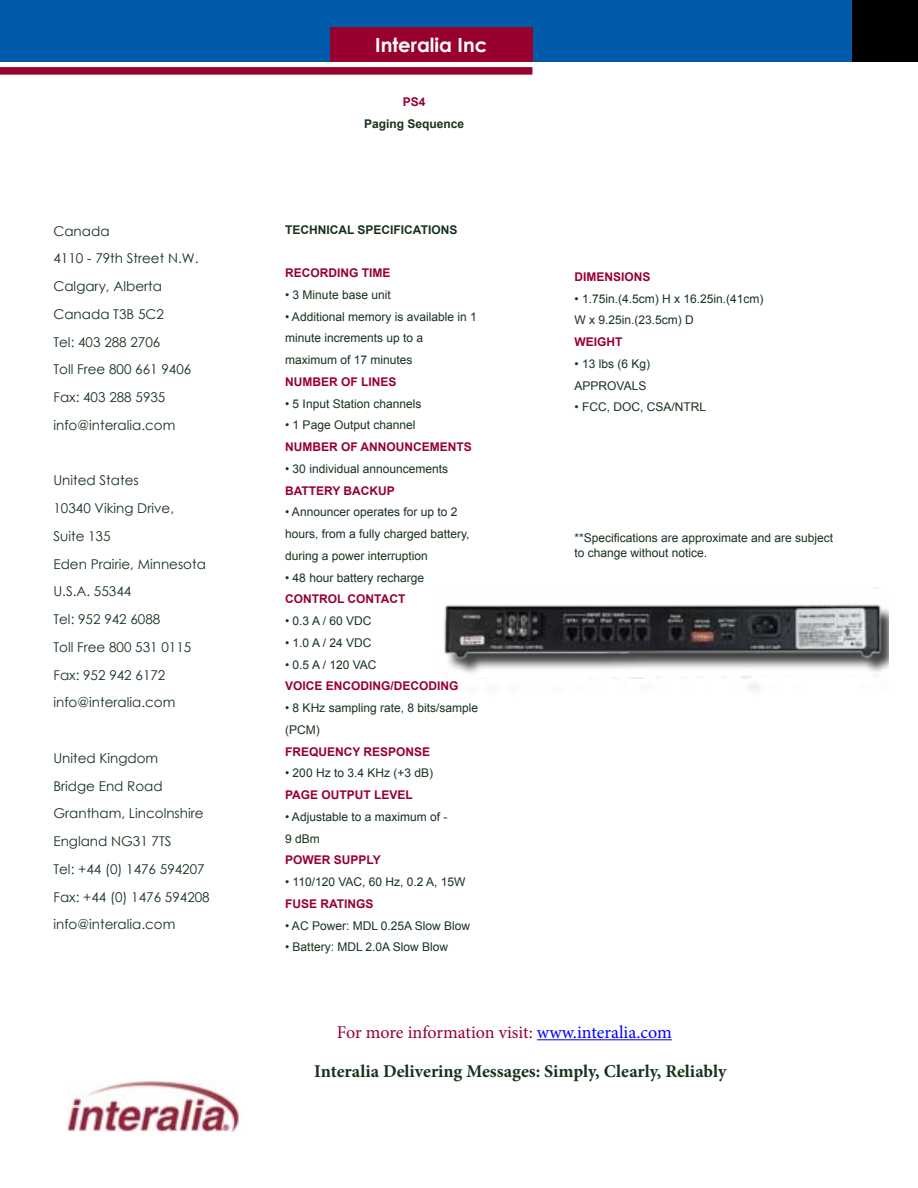
<style>
.page{position:relative;width:918px;height:1188px;background:#fff}
.page>*{position:absolute;margin:0;border:0;box-sizing:border-box;transform-origin:0 0}
.t1{font:700 19.5px "Century Gothic";color:#fff}
.t2{font:700 18px/38.8px "Minion Pro";color:#17321c}
.t3{font:13.5px/27.8px "Century Gothic";color:#17321c}
.t4{font:12px/21.8px "Arial";color:#17321c}
.t5{font:700 12px "Arial";color:#98002e}
.t6{font:700 12px "Arial";color:#17321c}
.s1{font-weight:400;color:#98002e}
.s2{font-weight:400;color:#00f}
</style>
<div class="page">
<div style="left:0;top:0;width:918px;height:62px;background:#005cab"></div>
<div style="left:0;top:67px;width:532px;height:8px;background:#98002e"></div>
<img style="left:68px;top:1082px;width:172px;height:50px">
<div style="left:330px;top:28px;width:202px;height:34px;background:#98002e"></div>
<div style="left:853px;top:0;width:65px;height:61px;background:#000"></div>
<hr style="left:537px;top:1039px;width:135px;height:1px;background:#00f">
<img style="left:444px;top:604px;width:442px;height:74px">
<p class="t3" style="left:53px;top:217px;width:147px">Canada<br>4110 - 79th Street N.W.<br>Calgary, Alberta<br>Canada T3B 5C2<br>Tel: 403 288 2706<br>Toll Free 800 661 9406<br>Fax: 403 288 5935 info@interalia.com</p>
<p class="t3" style="left:53px;top:466px;width:154px">United States<br>10340 Viking Drive,<br>Suite 135<br>Eden Prairie, Minnesota<br>U.S.A. 55344<br>Tel: 952 942 6088<br>Toll Free 800 531 0115<br>Fax: 952 942 6172 info@interalia.com</p>
<p class="t3" style="left:53px;top:744px;width:158px">United Kingdom<br>Bridge End Road<br>Grantham, Lincolnshire<br>England NG31 7TS<br>Tel: +44 (0) 1476 594207<br>Fax: +44 (0) 1476 594208 info@interalia.com</p>
<h1 class="t1" style="left:375px;top:30px;width:113px">Interalia Inc</h1>
<p class="t5" style="left:403px;top:94px;width:24px">PS4</p>
<p class="t6" style="left:364px;top:116px;width:102px">Paging Sequence</p>
<p class="t6" style="left:285px;top:222px;width:174px">TECHNICAL SPECIFICATIONS</p>
<p class="t5" style="left:285px;top:265px;width:107px">RECORDING TIME</p>
<p class="t4" style="left:285px;top:284px;width:107px">• 3 Minute base unit</p>
<p class="t4" style="left:285px;top:306px;width:193px">• Additional memory is available in 1 minute increments up to a maximum of 17 minutes</p>
<p class="t5" style="left:285px;top:374px;width:113px">NUMBER OF LINES</p>
<p class="t4" style="left:285px;top:393px;width:138px">• 5 Input Station channels</p>
<p class="t4" style="left:285px;top:415px;width:132px">• 1 Page Output channel</p>
<p class="t5" style="left:285px;top:439px;width:188px">NUMBER OF ANNOUNCEMENTS</p>
<p class="t4" style="left:285px;top:458px;width:164px">• 30 individual announcements</p>
<p class="t5" style="left:285px;top:482px;width:111px">BATTERY BACKUP</p>
<p class="t4" style="left:285px;top:501px;width:186px">• Announcer operates for up to 2 hours, from a fully charged battery, during a power interruption</p>
<p class="t4" style="left:285px;top:567px;width:140px">• 48 hour battery recharge</p>
<p class="t5" style="left:285px;top:591px;width:122px">CONTROL CONTACT</p>
<p class="t4" style="left:285px;top:610px;width:88px">• 0.3 A / 60 VDC</p>
<p class="t4" style="left:285px;top:632px;width:88px">• 1.0 A / 24 VDC</p>
<p class="t4" style="left:285px;top:654px;width:93px">• 0.5 A / 120 VAC</p>
<p class="t5" style="left:285px;top:678px;width:175px">VOICE ENCODING/DECODING</p>
<p class="t4" style="left:285px;top:697px;width:194px">• 8 KHz sampling rate, 8 bits/sample (PCM)</p>
<p class="t5" style="left:285px;top:743px;width:147px">FREQUENCY RESPONSE</p>
<p class="t4" style="left:285px;top:762px;width:149px">• 200 Hz to 3.4 KHz (+3 dB)</p>
<p class="t5" style="left:285px;top:787px;width:129px">PAGE OUTPUT LEVEL</p>
<p class="t4" style="left:285px;top:806px;width:164px">• Adjustable to a maximum of -<br>9 dBm</p>
<p class="t5" style="left:285px;top:852px;width:97px">POWER SUPPLY</p>
<p class="t4" style="left:285px;top:871px;width:182px">• 110/120 VAC, 60 Hz, 0.2 A, 15W</p>
<p class="t5" style="left:285px;top:896px;width:90px">FUSE RATINGS</p>
<p class="t4" style="left:285px;top:915px;width:187px">• AC Power: MDL 0.25A Slow Blow</p>
<p class="t4" style="left:285px;top:936px;width:165px">• Battery: MDL 2.0A Slow Blow</p>
<p class="t5" style="left:575px;top:269px;width:78px">DIMENSIONS</p>
<p class="t4" style="left:575px;top:288px;width:190px">• 1.75in.(4.5cm) H x 16.25in.(41cm)<br>W x 9.25in.(23.5cm) D</p>
<p class="t5" style="left:575px;top:334px;width:49px">WEIGHT</p>
<p class="t4" style="left:575px;top:353px;width:77px">• 13 lbs (6 Kg)<br>APPROVALS</p>
<p class="t4" style="left:575px;top:396px;width:133px">• FCC, DOC, CSA/NTRL</p>
<p class="t4" style="left:575px;top:530px;width:260px;line-height:15px">**Specifications are approximate and are subject to change without notice.</p>
<h2 class="t2" style="left:314px;top:1013px;width:414px;text-indent:23px"><span class="s1">For more information visit:</span> <span class="s2">www.interalia.com<br></span>Interalia Delivering Messages: Simply, Clearly, Reliably</h2>
</div>
